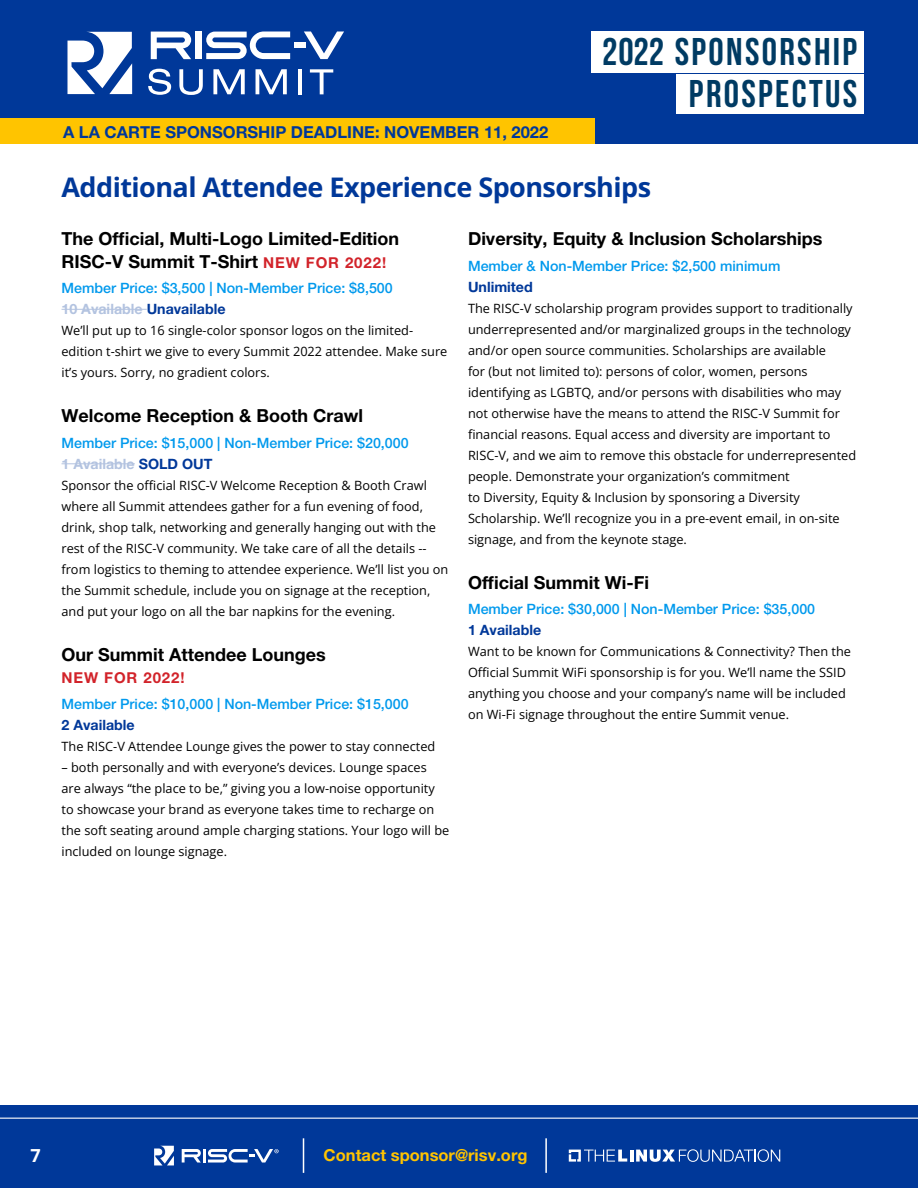
<style>
.page{position:relative;width:918px;height:1188px;background:#fff}
.page>*{position:absolute;margin:0;border:0;box-sizing:border-box;transform-origin:0 0}
.t1{font:700 38.55px/42.3px "Bebas Neue";letter-spacing:.06em;color:#003b63;text-align:right}
.t2{font:700 27px "Open Sans";letter-spacing:-.02em;color:#003899}
.t3{font:700 18px/22.5px "Helvetica Neue LT Pro";color:#000}
.t4{font:700 18px "Open Sans";color:#fff}
.t5{font:700 16.5px "Helvetica Neue LT Pro";color:#003899}
.t6{font:700 16.5px "Helvetica Neue LT Pro";color:#ffc400}
.t7{font:700 15px "Helvetica Neue LT Pro";letter-spacing:.06em;color:#d2232a}
.t8{font:500 14.25px/21px "Helvetica Neue LT Pro";color:#0099ed}
.t9{font:700 14.25px "Helvetica Neue LT Pro";color:#003899}
.t10{font:12.75px/21px "Open Sans";color:#000}
.s1{font-size:15px;color:#d2232a}
.s2{font-weight:700;color:#b3c3e0}
.s3{font-weight:700;color:#003899}
</style>
<div class="page">
<hr style="left:62px;top:309px;width:85px;height:1px;background:#b3c3e0">
<hr style="left:62px;top:463px;width:73px;height:1px;background:#b3c3e0">
<div style="left:0;top:1105px;width:918px;height:83px;background:#003899"></div>
<svg style="left:569px;top:1149px;width:211px;height:13px"></svg>
<div style="left:0;top:0;width:918px;height:144px;background:#003899"></div>
<div style="left:592px;top:32px;width:272px;height:41px;background:#fff"></div>
<div style="left:676px;top:74px;width:188px;height:40px;background:#fff"></div>
<div style="left:196px;top:32px;width:6px;height:27px;background:#fff"></div>
<svg style="left:206px;top:32px;width:84px;height:27px"></svg>
<svg style="left:151px;top:32px;width:40px;height:27px"></svg>
<svg style="left:304px;top:32px;width:40px;height:27px"></svg>
<div style="left:294px;top:43px;width:12px;height:5px;background:#fff"></div>
<svg style="left:68px;top:32px;width:64px;height:62px"></svg>
<svg style="left:148px;top:69px;width:23px;height:26px"></svg>
<svg style="left:179px;top:69px;width:24px;height:26px"></svg>
<svg style="left:213px;top:69px;width:32px;height:25px"></svg>
<svg style="left:256px;top:69px;width:31px;height:25px"></svg>
<hr style="left:298px;top:69px;width:4px;height:25px;background:#fff">
<svg style="left:310px;top:69px;width:23px;height:25px"></svg>
<hr style="left:303px;top:1138px;width:1px;height:35px;background:#fff">
<hr style="left:545px;top:1138px;width:2px;height:35px;background:#fff">
<hr style="left:0;top:1118px;width:918px;height:1px;background:#fff">
<svg style="left:154px;top:1146px;width:20px;height:19px"></svg>
<hr style="left:203px;top:1149px;width:3px;height:14px;background:#fff">
<svg style="left:182px;top:1149px;width:19px;height:14px"></svg>
<svg style="left:208px;top:1149px;width:71px;height:14px"></svg>
<div style="left:0;top:119px;width:594px;height:25px;background:#ffc400"></div>
<p class="t5" style="left:63px;top:122px;width:487px">A LA CARTE SPONSORSHIP DEADLINE: NOVEMBER 11, 2022</p>
<h1 class="t1" style="left:602px;top:30px;width:256px">2022 SPONSORSHIP<br>PROSPECTUS</h1>
<h2 class="t2" style="left:62px;top:169px;width:591px">Additional Attendee Experience Sponsorships</h2>
<h3 class="t3" style="left:62px;top:227px;width:339px">The Official, Multi-Logo Limited-Edition<br>RISC-V Summit T-Shirt <span class="s1">NEW FOR 2022!</span></h3>
<p class="t8" style="left:62px;top:277px;width:333px">Member Price: $3,500 | Non-Member Price: $8,500<br><span class="s2">10 Available</span> <span class="s3">Unavailable</span></p>
<p class="t10" style="left:62px;top:320px;width:387px">We’ll put up to 16 single-color sponsor logos on the limited&shy;edition t-shirt we give to every Summit 2022 attendee. Make sure it’s yours. Sorry, no gradient colors.</p>
<h3 class="t3" style="left:62px;top:404px;width:303px">Welcome Reception &amp; Booth Crawl</h3>
<p class="t8" style="left:62px;top:432px;width:349px">Member Price: $15,000 | Non-Member Price: $20,000<br><span class="s2">1 Available</span> <span class="s3">SOLD OUT</span></p>
<p class="t10" style="left:62px;top:474px;width:388px">Sponsor the official RISC-V Welcome Reception &amp; Booth Crawl where all Summit attendees gather for a fun evening of food, drink, shop talk, networking and generally hanging out with the rest of the RISC-V community. We take care of all the details -- from logistics to theming to attendee experience. We’ll list you on the Summit schedule, include you on signage at the reception, and put your logo on all the bar napkins for the evening.</p>
<h3 class="t3" style="left:62px;top:642px;width:266px">Our Summit Attendee Lounges</h3>
<p class="t7" style="left:62px;top:668px;width:125px">NEW FOR 2022!</p>
<p class="t8" style="left:62px;top:693px;width:349px">Member Price: $10,000 | Non-Member Price: $15,000</p>
<p class="t9" style="left:62px;top:716px;width:75px">2 Available</p>
<p class="t10" style="left:62px;top:735px;width:375px">The RISC-V Attendee Lounge gives the power to stay connected</p>
<p class="t10" style="left:62px;top:756px;width:389px">– both personally and with everyone’s devices. Lounge spaces are always “the place to be,” giving you a low-noise opportunity to showcase your brand as everyone takes time to recharge on the soft seating around ample charging stations. Your logo will be included on lounge signage.</p>
<h3 class="t3" style="left:468px;top:227px;width:356px">Diversity, Equity &amp; Inclusion Scholarships</h3>
<p class="t8" style="left:468px;top:255px;width:314px">Member &amp; Non-Member Price: $2,500 minimum</p>
<p class="t9" style="left:468px;top:278px;width:66px">Unlimited</p>
<p class="t10" style="left:468px;top:297px;width:390px">The RISC-V scholarship program provides support to traditionally underrepresented and/or marginalized groups in the technology and/or open source communities. Scholarships are available<br>for (but not limited to): persons of color, women, persons identifying as LGBTQ, and/or persons with disabilities who may not otherwise have the means to attend the RISC-V Summit for financial reasons. Equal access and diversity are important to RISC-V, and we aim to remove this obstacle for underrepresented people. Demonstrate your organization’s commitment<br>to Diversity, Equity &amp; Inclusion by sponsoring a Diversity Scholarship. We’ll recognize you in a pre-event email, in on-site signage, and from the keynote stage.</p>
<h3 class="t3" style="left:468px;top:570px;width:183px">Official Summit Wi-Fi</h3>
<p class="t8" style="left:468px;top:598px;width:349px">Member Price: $30,000 | Non-Member Price: $35,000</p>
<p class="t9" style="left:468px;top:621px;width:75px">1 Available</p>
<p class="t10" style="left:468px;top:641px;width:384px">Want to be known for Communications &amp; Connectivity? Then the Official Summit WiFi sponsorship is for you. We’ll name the SSID anything you choose and your company’s name will be included on Wi-Fi signage throughout the entire Summit venue.</p>
<h3 class="t4" style="left:31px;top:1143px;width:12px">7</h3>
<p class="t6" style="left:324px;top:1145px;width:205px">Contact sponsor@risv.org</p>
</div>
